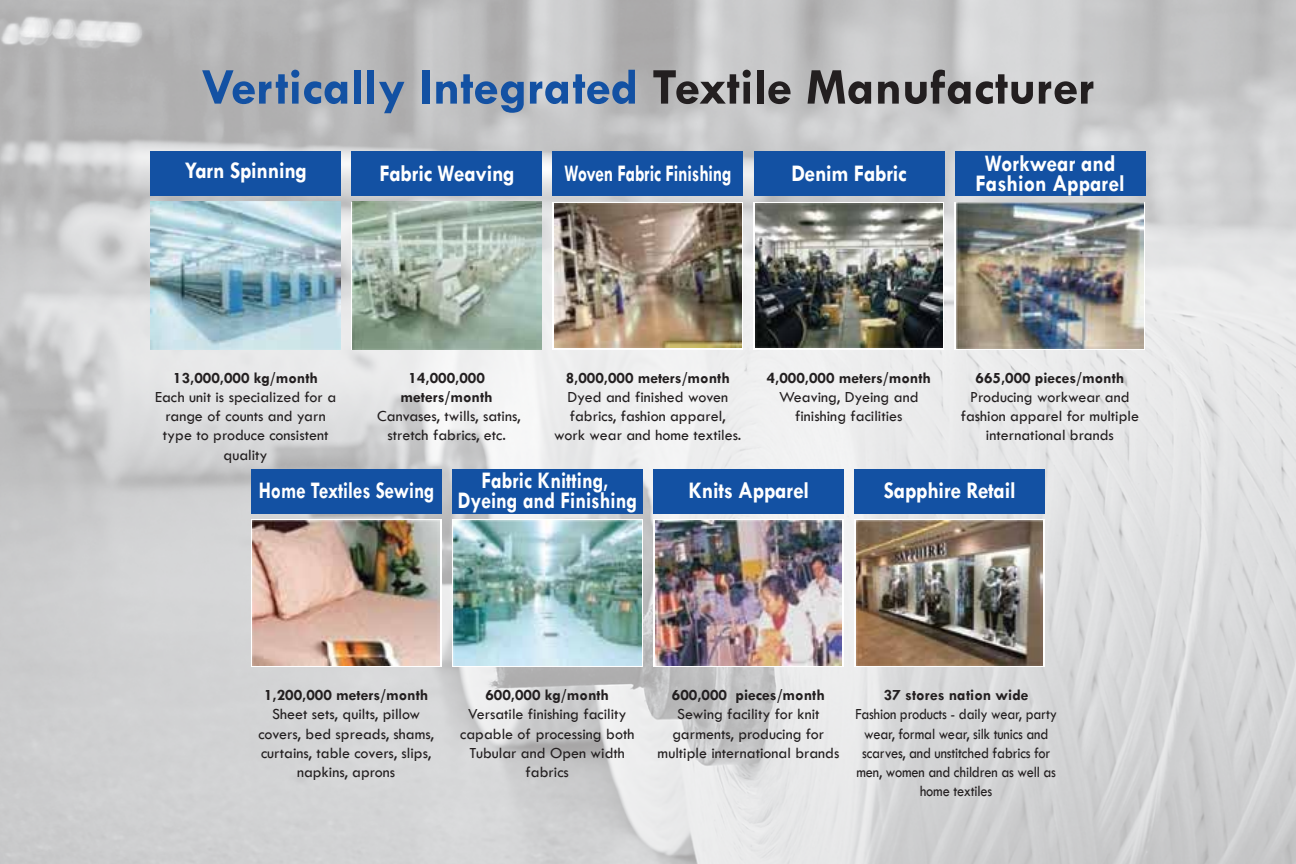
<style>
.page{position:relative;width:1296px;height:864px;background:#fff}
.page>*{position:absolute;margin:0;border:0;box-sizing:border-box;transform-origin:0 0}
.t1{font:700 52px "Tw Cen";color:#1351a3}
.t2{font:700 24px/20px "Tw Cen";letter-spacing:-.01em;color:#fff;text-align:center;scale:.9 1}
.t3{font:700 24px/20px "Tw Cen";letter-spacing:-.01em;color:#fff;text-align:center;scale:.84 1}
.t4{font:700 24px "Tw Cen";letter-spacing:-.01em;color:#fff;scale:.74 1}
.t5{font:700 24px "Tw Cen";letter-spacing:-.01em;color:#fff;scale:.8 1}
.t6{font:16px/19.2px "Tw Cen";color:#231f20;text-align:center}
.t7{font:700 16px/19.2px "Tw Cen";color:#231f20;text-align:center}
.t8{font:16px/19.2px "Tw Cen";color:#231f20;text-align:center;scale:.9 1}
.s1{color:#231f20}
</style>
<div class="page">
<img style="left:0;top:0;width:1296px;height:864px">
<div style="left:251px;top:469px;width:191px;height:44px;background:#1351a3"></div>
<svg style="left:251px;top:519px;width:190px;height:148px"></svg>
<div style="left:452px;top:469px;width:191px;height:44px;background:#1351a3"></div>
<svg style="left:452px;top:519px;width:190px;height:148px"></svg>
<div style="left:653px;top:469px;width:191px;height:44px;background:#1351a3"></div>
<div style="left:653px;top:519px;width:190px;height:148px;background:#fff"></div>
<div style="left:854px;top:469px;width:191px;height:44px;background:#1351a3"></div>
<svg style="left:854px;top:519px;width:190px;height:148px"></svg>
<div style="left:955px;top:151px;width:190px;height:45px;background:#1351a3"></div>
<svg style="left:955px;top:202px;width:190px;height:147px"></svg>
<div style="left:151px;top:151px;width:190px;height:45px;background:#1351a3"></div>
<div style="left:352px;top:151px;width:190px;height:45px;background:#1351a3"></div>
<div style="left:553px;top:151px;width:190px;height:45px;background:#1351a3"></div>
<svg style="left:553px;top:202px;width:190px;height:147px"></svg>
<div style="left:754px;top:151px;width:190px;height:45px;background:#1351a3"></div>
<svg style="left:754px;top:202px;width:190px;height:147px"></svg>
<img style="left:151px;top:202px;width:190px;height:147px">
<img style="left:352px;top:202px;width:189px;height:147px">
<img style="left:554px;top:203px;width:187px;height:145px">
<img style="left:956px;top:203px;width:188px;height:145px">
<img style="left:755px;top:203px;width:187px;height:145px">
<img style="left:253px;top:520px;width:187px;height:146px">
<img style="left:453px;top:520px;width:188px;height:146px">
<img style="left:655px;top:520px;width:187px;height:146px">
<img style="left:856px;top:521px;width:187px;height:144px">
<h1 class="t1" style="left:202px;top:56px;width:895px">Vertically Integrated <span class="s1">Textile Manufacturer</span></h1>
<h2 class="t2" style="left:185px;top:160px;width:137px">Yarn Spinning</h2>
<h2 class="t2" style="left:379px;top:162px;width:152px">Fabric Weaving</h2>
<h2 class="t4" style="left:565px;top:159px;width:227px">Woven Fabric Finishing</h2>
<h2 class="t2" style="left:791px;top:162px;width:130px">Denim Fabric</h2>
<h2 class="t2" style="left:976px;top:152px;width:167px">Workwear and<br>Fashion Apparel</h2>
<p class="t7" style="left:173px;top:368px;width:146px">13,000,000 kg/month</p>
<p class="t6" style="left:155px;top:387px;width:183px">Each unit is specialized for a range of counts and yarn type to produce consistent quality</p>
<p class="t7" style="left:401px;top:368px;width:94px">14,000,000 meters/month</p>
<p class="t6" style="left:377px;top:406px;width:145px">Canvases, twills, satins, stretch fabrics, etc.</p>
<p class="t7" style="left:566px;top:368px;width:166px">8,000,000 meters/month</p>
<p class="t6" style="left:554px;top:387px;width:189px">Dyed and finished woven fabrics, fashion apparel, work wear and home textiles.</p>
<p class="t7" style="left:767px;top:368px;width:166px">4,000,000 meters/month</p>
<p class="t6" style="left:779px;top:387px;width:141px">Weaving, Dyeing and finishing facilities</p>
<p class="t7" style="left:976px;top:368px;width:150px">665,000 pieces/month</p>
<p class="t6" style="left:961px;top:387px;width:180px">Producing workwear and fashion apparel for multiple international brands</p>
<h2 class="t5" style="left:259px;top:476px;width:221px">Home Textiles Sewing</h2>
<h2 class="t3" style="left:458px;top:470px;width:215px">Fabric Knitting,<br>Dyeing and Finishing</h2>
<h2 class="t2" style="left:688px;top:480px;width:136px">Knits Apparel</h2>
<h2 class="t2" style="left:884px;top:480px;width:148px">Sapphire Retail</h2>
<p class="t7" style="left:264px;top:685px;width:166px">1,200,000 meters/month</p>
<p class="t6" style="left:258px;top:705px;width:177px">Sheet sets, quilts, pillow covers, bed spreads, shams, curtains, table covers, slips, napkins, aprons</p>
<p class="t7" style="left:485px;top:685px;width:125px">600,000 kg/month</p>
<p class="t6" style="left:460px;top:705px;width:176px">Versatile finishing facility capable of processing both<br>Tubular and Open width fabrics</p>
<p class="t7" style="left:672px;top:685px;width:155px">600,000 pieces/month</p>
<p class="t6" style="left:657px;top:705px;width:184px">Sewing facility for knit garments, producing for multiple international brands</p>
<p class="t7" style="left:884px;top:685px;width:146px">37 stores nation wide</p>
<p class="t8" style="left:856px;top:705px;width:225px">Fashion products - daily wear, party wear, formal wear, silk tunics and scarves, and unstitched fabrics for men, women and children as well as home textiles</p>
</div>
